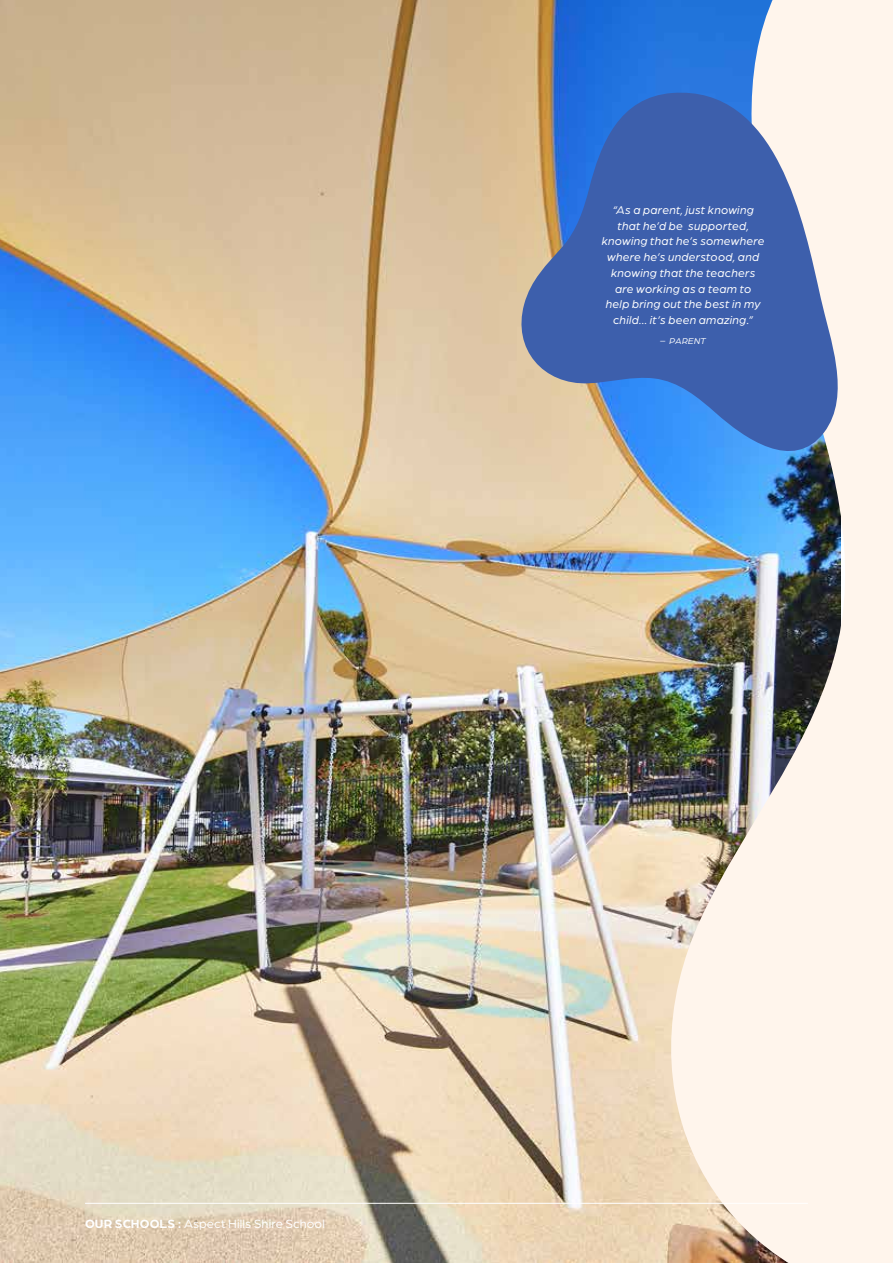
<style>
.page{position:relative;width:893px;height:1263px;background:#fff}
.page>*{position:absolute;margin:0;border:0;box-sizing:border-box;transform-origin:0 0}
.t1{font:12.75px "Arboria";letter-spacing:.01em;color:#fff}
.t2{font:italic 12px/15.8px "Arboria";letter-spacing:.02em;color:#fff;text-align:center}
.t3{font:italic 9px "Arboria";letter-spacing:.025em;color:#fff}
.s1{font-weight:700}
</style>
<div class="page">
<img style="left:0;top:0;width:619px;height:1263px">
<img style="left:619px;top:0;width:274px;height:1263px">
<svg style="left:512px;top:85px;width:340px;height:388px;background:#6c86ba"></svg>
<hr style="left:85px;top:1203px;width:723px;height:1px;background:#fff">
<p class="t2" style="left:602px;top:201px;width:165px">“As a parent, just knowing that he’d be supported, knowing that he’s somewhere where he’s understood, and knowing that the teachers are working as a team to<br>help bring out the best in my child… it’s been amazing.”</p>
<p class="t3" style="left:660px;top:335px;width:47px">– PARENT</p>
<p class="t1" style="left:85px;top:1215px;width:241px"><span class="s1">OUR SCHOOLS :</span> Aspect Hills Shire School</p>
</div>
